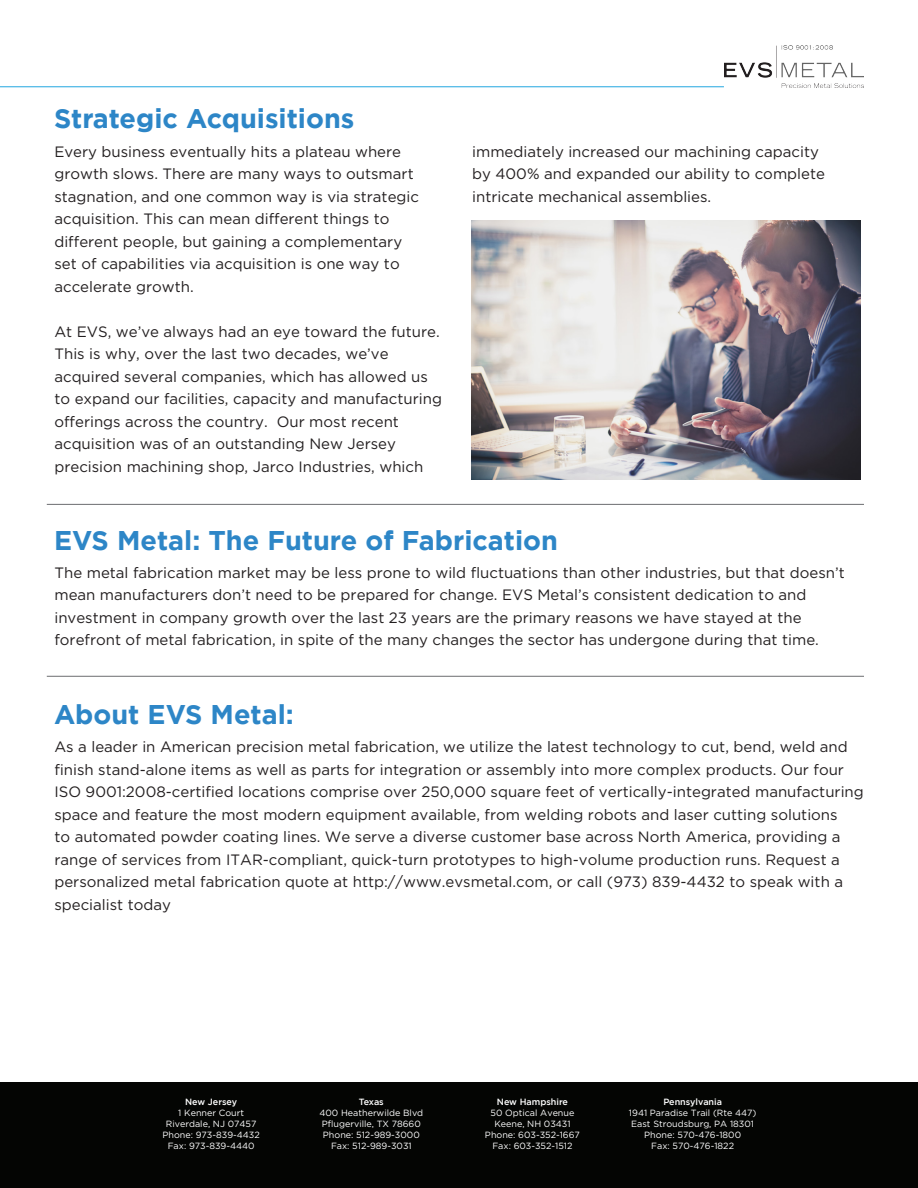
<style>
.page{position:relative;width:918px;height:1188px;background:#fff}
.page>*{position:absolute;margin:0;border:0;box-sizing:border-box;transform-origin:0 0}
.body{font:700 27px "Gotham";color:#2d86c7}
.body-2{font:15px/22.5px "Gotham";color:#231f20}
.t1{font:9px/10.8px "Gotham";color:#fff;text-align:center}
.t2{font:500 9px "Gotham";color:#fff}
</style>
<div class="page">
<div style="left:0;top:1082px;width:918px;height:106px;background:#040503"></div>
<img style="left:724px;top:45px;width:140px;height:42px">
<hr style="left:0;top:86px;width:724px;height:1px;background:#22a7e0">
<hr style="left:47px;top:504px;width:817px;height:1px;background:#6c6d70">
<img style="left:472px;top:220px;width:388px;height:260px">
<hr style="left:47px;top:676px;width:817px;height:1px;background:#6c6d70">
<p class="body" style="left:54px;top:103px;width:302px">Strategic Acquisitions</p>
<p class="body-2" style="left:54px;top:140px;width:366px">Every business eventually hits a plateau where growth slows. There are many ways to outsmart stagnation, and one common way is via strategic acquisition. This can mean different things to different people, but gaining a complementary set of capabilities via acquisition is one way to accelerate growth.</p>
<p class="body-2" style="left:54px;top:320px;width:389px">At EVS, we’ve always had an eye toward the future.<br>This is why, over the last two decades, we’ve acquired several companies, which has allowed us to expand our facilities, capacity and manufacturing offerings across the country. Our most recent acquisition was of an outstanding New Jersey precision machining shop, Jarco Industries, which</p>
<p class="body-2" style="left:472px;top:140px;width:354px">immediately increased our machining capacity by 400% and expanded our ability to complete intricate mechanical assemblies.</p>
<p class="body" style="left:54px;top:524px;width:505px">EVS Metal: The Future of Fabrication</p>
<p class="body-2" style="left:54px;top:561px;width:792px">The metal fabrication market may be less prone to wild fluctuations than other industries, but that doesn’t mean manufacturers don’t need to be prepared for change. EVS Metal’s consistent dedication to and investment in company growth over the last 23 years are the primary reasons we have stayed at the forefront of metal fabrication, in spite of the many changes the sector has undergone during that time.</p>
<p class="body" style="left:54px;top:699px;width:241px">About EVS Metal:</p>
<p class="body-2" style="left:54px;top:736px;width:811px">As a leader in American precision metal fabrication, we utilize the latest technology to cut, bend, weld and finish stand-alone items as well as parts for integration or assembly into more complex products. Our four ISO 9001:2008-certified locations comprise over 250,000 square feet of vertically-integrated manufacturing space and feature the most modern equipment available, from welding robots and laser cutting solutions<br>to automated powder coating lines. We serve a diverse customer base across North America, providing a range of services from ITAR-compliant, quick-turn prototypes to high-volume production runs. Request a personalized metal fabrication quote at http://www.evsmetal.com, or call (973) 839-4432 to speak with a specialist today</p>
<p class="t2" style="left:185px;top:1097px;width:54px">New Jersey</p>
<p class="t1" style="left:163px;top:1108px;width:99px">1 Kenner Court<br>Riverdale, NJ 07457<br>Phone: 973-839-4432<br>Fax: 973-839-4440</p>
<p class="t2" style="left:359px;top:1097px;width:26px">Texas</p>
<p class="t1" style="left:320px;top:1108px;width:105px">400 Heatherwilde Blvd<br>Pflugerville, TX 78660<br>Phone: 512-989-3000<br>Fax: 512-989-3031</p>
<p class="t2" style="left:497px;top:1097px;width:73px">New Hampshire</p>
<p class="t1" style="left:485px;top:1108px;width:97px">50 Optical Avenue<br>Keene, NH 03431<br>Phone: 603-352-1667<br>Fax: 603-352-1512</p>
<p class="t2" style="left:663px;top:1097px;width:60px">Pennsylvania</p>
<p class="t1" style="left:629px;top:1108px;width:129px">1941 Paradise Trail (Rte 447)<br>East Stroudsburg, PA 18301<br>Phone: 570-476-1800<br>Fax: 570-476-1822</p>
</div>
